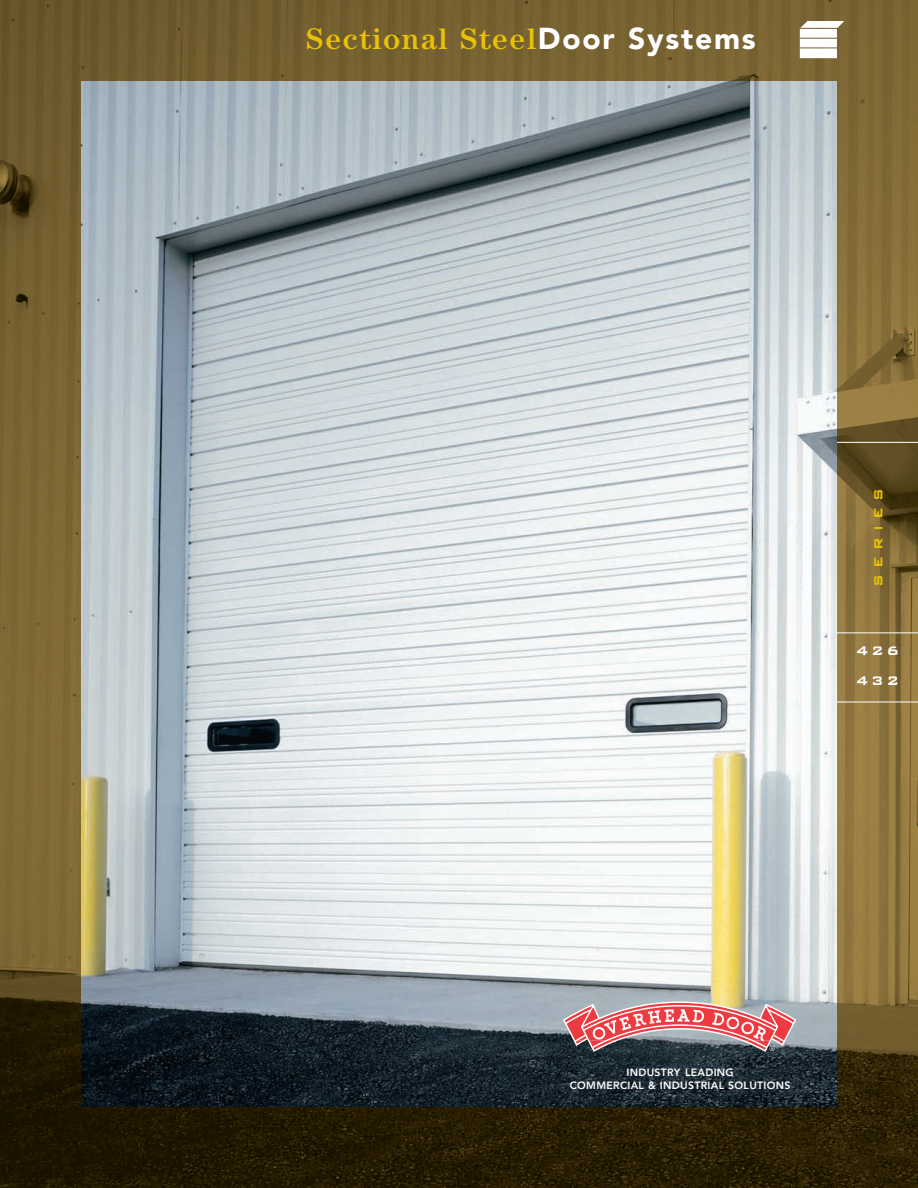
<style>
.page{position:relative;width:918px;height:1188px;background:#fff}
.page>*{position:absolute;margin:0;border:0;box-sizing:border-box;transform-origin:0 0}
.t1{font:700 30px "OHD Century";letter-spacing:.055em;color:#e9c105}
.t2{font:800 16.5px/30px "Bank Gothic BT";letter-spacing:.16em;color:#fff}
.t3{font:800 15.75px "Bank Gothic BT";letter-spacing:.385em;color:#e9c105}
.t4{font:800 10.5px/13.5px "Avenir";letter-spacing:.03em;color:#fff;text-align:center}
.s1{font-family:"Avenir";font-weight:900;color:#fff}
</style>
<div class="page">
<img style="left:0;top:0;width:918px;height:1188px">
<img style="left:81px;top:81px;width:756px;height:1026px">
<hr style="left:837px;top:633px;width:81px;height:1px;background:#fff">
<hr style="left:837px;top:442px;width:81px;height:1px;background:#fff">
<hr style="left:837px;top:702px;width:81px;height:1px;background:#fff">
<svg style="left:563px;top:1001px;width:233px;height:51px;background:#bc7f84"></svg>
<svg style="left:800px;top:21px;width:44px;height:37px"></svg>
<h1 class="t1" style="left:306px;top:28px;width:451px">Sectional Steel<span class="s1">Door Systems</span></h1>
<h3 class="t3" style="left:868px;top:587px;width:100px;rotate:-90deg">SERIES</h3>
<h2 class="t2" style="left:856px;top:634px;width:45px">426<br>432</h2>
<p class="t4" style="left:570px;top:1066px;width:222px">INDUSTRY LEADING<br>COMMERCIAL &amp; INDUSTRIAL SOLUTIONS</p>
</div>
